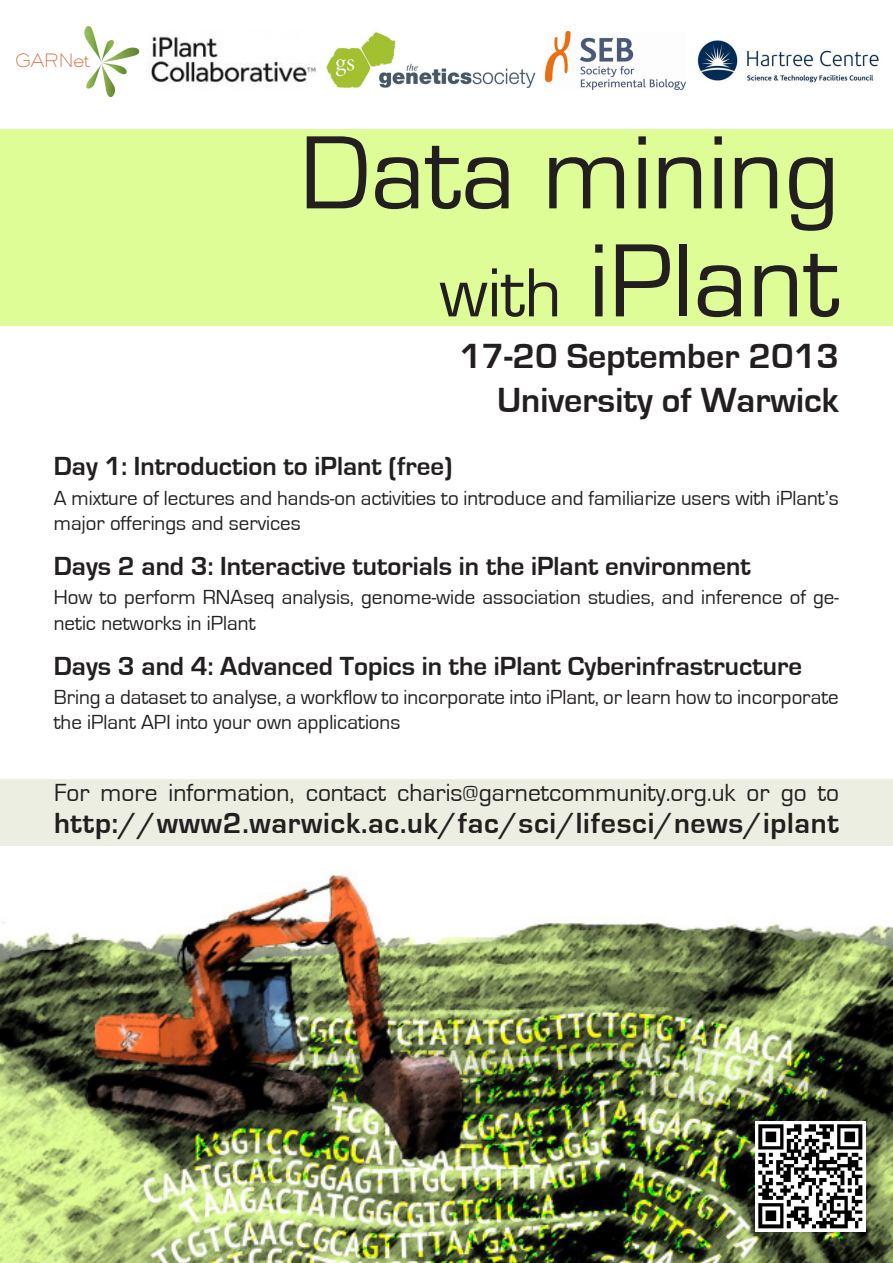
<style>
.page{position:relative;width:893px;height:1263px;background:#fff}
.page>*{position:absolute;margin:0;border:0;box-sizing:border-box;transform-origin:0 0}
.t1{font:108px "Eurostile";color:#231f20}
.t2{font:700 36px/43.2px "Eurostile";color:#231f20;text-align:right}
.t3{font:700 30px "Eurostile";letter-spacing:.025em;color:#231f20}
.t4{font:700 27px "Eurostile";color:#231f20}
.t5{font:25.5px "Eurostile";color:#231f20}
.t6{font:21px/25.2px "Eurostile";color:#231f20}
.t7{font:19.5px "Burin Sans AT";color:#d25b2a}
.s1{font-size:72px}
</style>
<div class="page">
<div style="left:0;top:129px;width:893px;height:196px;background:#defd96"></div>
<div style="left:0;top:778px;width:893px;height:67px;background:#eceee1"></div>
<img style="left:0;top:871px;width:893px;height:392px">
<img style="left:697px;top:40px;width:182px;height:43px">
<svg style="left:84px;top:26px;width:56px;height:71px"></svg>
<img style="left:545px;top:31px;width:140px;height:59px">
<img style="left:755px;top:1121px;width:111px;height:110px">
<img style="left:326px;top:32px;width:210px;height:56px">
<img style="left:149px;top:34px;width:167px;height:49px">
<p class="t7" style="left:15px;top:49px;width:77px">GARNet</p>
<p class="t1" style="left:300px;top:115px;width:541px">Data mining</p>
<p class="t1" style="left:439px;top:223px;width:401px"><span class="s1">with</span> iPlant</p>
<p class="t2" style="left:459px;top:336px;width:381px">17-20 September 2013<br>University of Warwick</p>
<p class="t4" style="left:54px;top:451px;width:400px">Day 1: Introduction to iPlant (free)</p>
<p class="t6" style="left:54px;top:485px;width:786px">A mixture of lectures and hands-on activities to introduce and familiarize users with iPlant’s major offerings and services</p>
<p class="t4" style="left:54px;top:551px;width:699px">Days 2 and 3: Interactive tutorials in the iPlant environment</p>
<p class="t6" style="left:54px;top:585px;width:786px">How to perform RNAseq analysis, genome-wide association studies, and inference of ge&shy;netic networks in iPlant</p>
<p class="t4" style="left:54px;top:651px;width:750px">Days 3 and 4: Advanced Topics in the iPlant Cyberinfrastructure</p>
<p class="t6" style="left:54px;top:685px;width:786px">Bring a dataset to analyse, a workflow to incorporate into iPlant, or learn how to incorporate the iPlant API into your own applications</p>
<p class="t5" style="left:54px;top:779px;width:786px">For more information, contact charis@garnetcommunity.org.uk or go to</p>
<p class="t3" style="left:54px;top:806px;width:786px">http://www2.warwick.ac.uk/fac/sci/lifesci/news/iplant</p>
</div>
